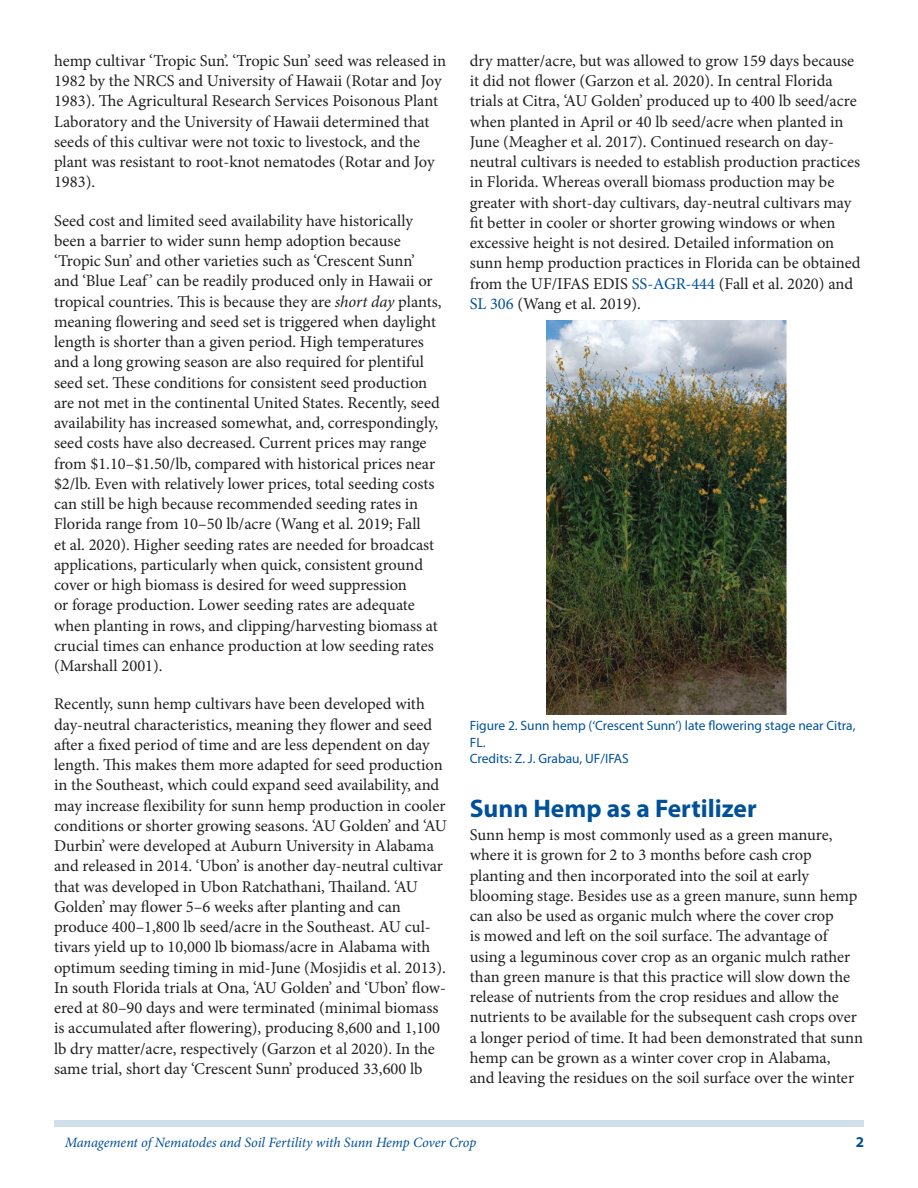
<style>
.page{position:relative;width:918px;height:1188px;background:#fff}
.page>*{position:absolute;margin:0;border:0;box-sizing:border-box;transform-origin:0 0}
.SectionHeading0{font:700 25.5px "Myriad Pro";color:#01519a}
.Paragraph{font:16.5px/20.2px "Minion Pro";color:#231f20}
.t1{font:700 15px "Myriad Pro";color:#01519a}
.RunningTitleItalics{font:italic 14.25px "Minion Pro";letter-spacing:-.01em;color:#01519a}
.t2{font:13.5px/16.5px "Myriad Pro";color:#01519a}
.s1{font-style:italic}
.s2{color:#01519a}
</style>
<div class="page">
<div style="left:54px;top:1120px;width:810px;height:7px;background:#d0deeb"></div>
<img style="left:547px;top:321px;width:240px;height:394px">
<p class="Paragraph" style="left:54px;top:51px;width:394px">hemp cultivar ‘Tropic Sun’. ‘Tropic Sun’ seed was released in 1982 by the NRCS and University of Hawaii (Rotar and Joy 1983). The Agricultural Research Services Poisonous Plant Laboratory and the University of Hawaii determined that seeds of this cultivar were not toxic to livestock, and the plant was resistant to root-knot nematodes (Rotar and Joy 1983).</p>
<p class="Paragraph" style="left:54px;top:210px;width:389px">Seed cost and limited seed availability have historically been a barrier to wider sunn hemp adoption because ‘Tropic Sun’ and other varieties such as ‘Crescent Sunn’ and ‘Blue Leaf ’ can be readily produced only in Hawaii or tropical countries. This is because they are <span class="s1">short day</span> plants, meaning flowering and seed set is triggered when daylight length is shorter than a given period. High temperatures and a long growing season are also required for plentiful seed set. These conditions for consistent seed production are not met in the continental United States. Recently, seed availability has increased somewhat, and, correspondingly, seed costs have also decreased. Current prices may range from $1.10–$1.50/lb, compared with historical prices near $2/lb. Even with relatively lower prices, total seeding costs can still be high because recommended seeding rates in Florida range from 10–50 lb/acre (Wang et al. 2019; Fall<br>et al. 2020). Higher seeding rates are needed for broadcast applications, particularly when quick, consistent ground cover or high biomass is desired for weed suppression<br>or forage production. Lower seeding rates are adequate when planting in rows, and clipping/harvesting biomass at crucial times can enhance production at low seeding rates (Marshall 2001).</p>
<p class="Paragraph" style="left:54px;top:694px;width:395px">Recently, sunn hemp cultivars have been developed with day-neutral characteristics, meaning they flower and seed after a fixed period of time and are less dependent on day length. This makes them more adapted for seed production in the Southeast, which could expand seed availability, and may increase flexibility for sunn hemp production in cooler conditions or shorter growing seasons. ‘AU Golden’ and ‘AU Durbin’ were developed at Auburn University in Alabama and released in 2014. ‘Ubon’ is another day-neutral cultivar that was developed in Ubon Ratchathani, Thailand. ‘AU Golden’ may flower 5–6 weeks after planting and can produce 400–1,800 lb seed/acre in the Southeast. AU cul&shy;tivars yield up to 10,000 lb biomass/acre in Alabama with optimum seeding timing in mid-June (Mosjidis et al. 2013).<br>In south Florida trials at Ona, ‘AU Golden’ and ‘Ubon’ flow&shy;ered at 80–90 days and were terminated (minimal biomass is accumulated after flowering), producing 8,600 and 1,100 lb dry matter/acre, respectively (Garzon et al 2020). In the same trial, short day ‘Crescent Sunn’ produced 33,600 lb</p>
<p class="Paragraph" style="left:470px;top:51px;width:392px">dry matter/acre, but was allowed to grow 159 days because it did not flower (Garzon et al. 2020). In central Florida trials at Citra, ‘AU Golden’ produced up to 400 lb seed/acre when planted in April or 40 lb seed/acre when planted in June (Meagher et al. 2017). Continued research on day&shy;neutral cultivars is needed to establish production practices in Florida. Whereas overall biomass production may be greater with short-day cultivars, day-neutral cultivars may fit better in cooler or shorter growing windows or when excessive height is not desired. Detailed information on sunn hemp production practices in Florida can be obtained from the UF/IFAS EDIS <span class="s2">SS-AGR-444</span> (Fall et al. 2020) and <span class="s2">SL 306</span> (Wang et al. 2019).</p>
<p class="t2" style="left:470px;top:717px;width:387px">Figure 2. Sunn hemp (‘Crescent Sunn’) late flowering stage near Citra,<br>FL.<br>Credits: Z. J. Grabau, UF/IFAS</p>
<p class="SectionHeading0" style="left:470px;top:791px;width:288px">Sunn Hemp as a Fertilizer</p>
<p class="Paragraph" style="left:470px;top:825px;width:395px">Sunn hemp is most commonly used as a green manure, where it is grown for 2 to 3 months before cash crop planting and then incorporated into the soil at early blooming stage. Besides use as a green manure, sunn hemp can also be used as organic mulch where the cover crop<br>is mowed and left on the soil surface. The advantage of using a leguminous cover crop as an organic mulch rather than green manure is that this practice will slow down the release of nutrients from the crop residues and allow the nutrients to be available for the subsequent cash crops over a longer period of time. It had been demonstrated that sunn hemp can be grown as a winter cover crop in Alabama,<br>and leaving the residues on the soil surface over the winter</p>
<p class="RunningTitleItalics" style="left:65px;top:1133px;width:413px">Management of Nematodes and Soil Fertility with Sunn Hemp Cover Crop</p>
<p class="t1" style="left:856px;top:1133px;width:10px">2</p>
</div>
